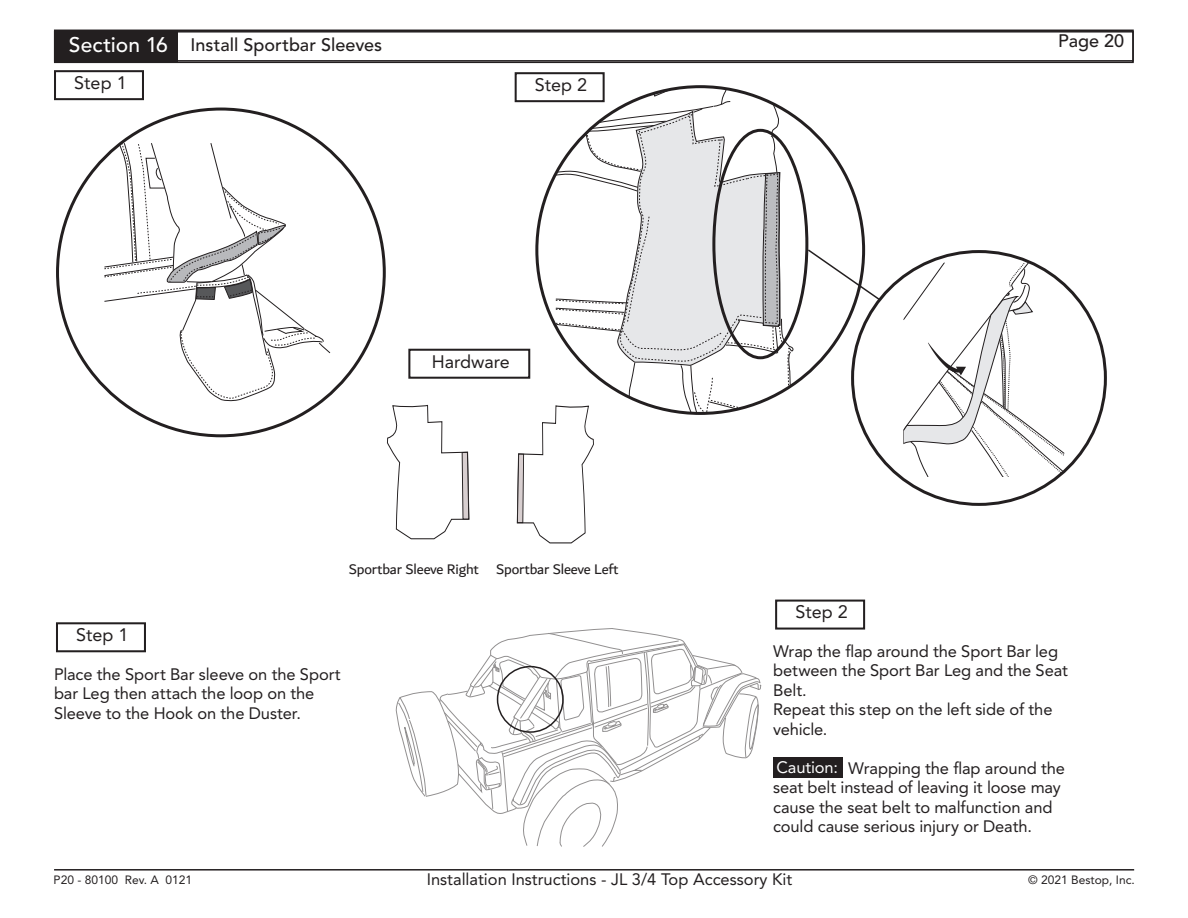
<style>
.page{position:relative;width:1188px;height:918px;background:#fff}
.page>*{position:absolute;margin:0;border:0;box-sizing:border-box;transform-origin:0 0}
.t1{font:500 21px "Avenir LT Std";color:#fff}
.t2{font:500 18px "Avenir LT Std";color:#231f20}
.t3{font:18px "Avenir LT Std";color:#231f20}
.t4{font:16.5px/19.5px "Avenir LT Std";letter-spacing:-.005em;color:#231f20}
.t5{font:16.5px "Avenir LT Std";letter-spacing:-.01em;color:#fff}
.t6{font:15px "Dubai";letter-spacing:-.01em;color:#231f20}
.t7{font:12px "Avenir LT Std";color:#231f20}
</style>
<div class="page">
<div style="left:54px;top:30px;width:1080px;height:32px;border:2px solid #231f20"></div>
<hr style="left:54px;top:869px;width:1080px;height:2px;background:#231f20">
<svg style="left:396px;top:628px;width:365px;height:219px"></svg>
<div style="left:54px;top:31px;width:1080px;height:32px;border:2px solid #231f20"></div>
<div style="left:55px;top:31px;width:123px;height:32px;background:#231f20"></div>
<svg style="left:54px;top:70px;width:90px;height:31px"></svg>
<svg style="left:56px;top:622px;width:90px;height:31px"></svg>
<div style="left:497px;top:666px;width:67px;height:67px;border:2px solid #231f20;border-radius:50%"></div>
<svg style="left:903px;top:262px;width:162px;height:215px"></svg>
<svg style="left:387px;top:72px;width:407px;height:471px"></svg>
<svg style="left:775px;top:599px;width:91px;height:31px"></svg>
<div style="left:712px;top:129px;width:96px;height:230px;border:3px solid #231f20;border-radius:50%"></div>
<div style="left:773px;top:757px;width:69px;height:21px;background:#231f20"></div>
<svg style="left:104px;top:142px;width:227px;height:260px"></svg>
<svg style="left:806px;top:248px;width:76px;height:54px"></svg>
<p class="t1" style="left:69px;top:33px;width:101px">Section 16</p>
<p class="t2" style="left:190px;top:34px;width:193px">Install Sportbar Sleeves</p>
<p class="t3" style="left:74px;top:72px;width:54px">Step 1</p>
<p class="t3" style="left:535px;top:74px;width:54px">Step 2</p>
<p class="t3" style="left:432px;top:351px;width:80px">Hardware</p>
<p class="t6" style="left:349px;top:560px;width:131px">Sportbar Sleeve Right</p>
<p class="t6" style="left:496px;top:560px;width:124px">Sportbar Sleeve Left</p>
<p class="t3" style="left:76px;top:624px;width:54px">Step 1</p>
<p class="t4" style="left:54px;top:664px;width:288px">Place the Sport Bar sleeve on the Sport bar Leg then attach the loop on the<br>Sleeve to the Hook on the Duster.</p>
<p class="t2" style="left:1058px;top:30px;width:68px">Page 20</p>
<p class="t3" style="left:795px;top:602px;width:54px">Step 2</p>
<p class="t4" style="left:773px;top:642px;width:296px">Wrap the flap around the Sport Bar leg between the Sport Bar Leg and the Seat<br>Belt.</p>
<p class="t4" style="left:773px;top:700px;width:281px">Repeat this step on the left side of the vehicle.</p>
<p class="t4" style="left:773px;top:759px;width:293px;text-indent:75px">Wrapping the flap around the seat belt instead of leaving it loose may cause the seat belt to malfunction and could cause serious injury or Death.</p>
<p class="t5" style="left:777px;top:758px;width:63px">Caution:</p>
<p class="t4" style="left:427px;top:870px;width:367px">Installation Instructions - JL 3/4 Top Accessory Kit</p>
<p class="t7" style="left:54px;top:873px;width:140px">P20 - 80100 Rev. A 0121</p>
<p class="t7" style="left:1028px;top:873px;width:108px">© 2021 Bestop, Inc.</p>
</div>
